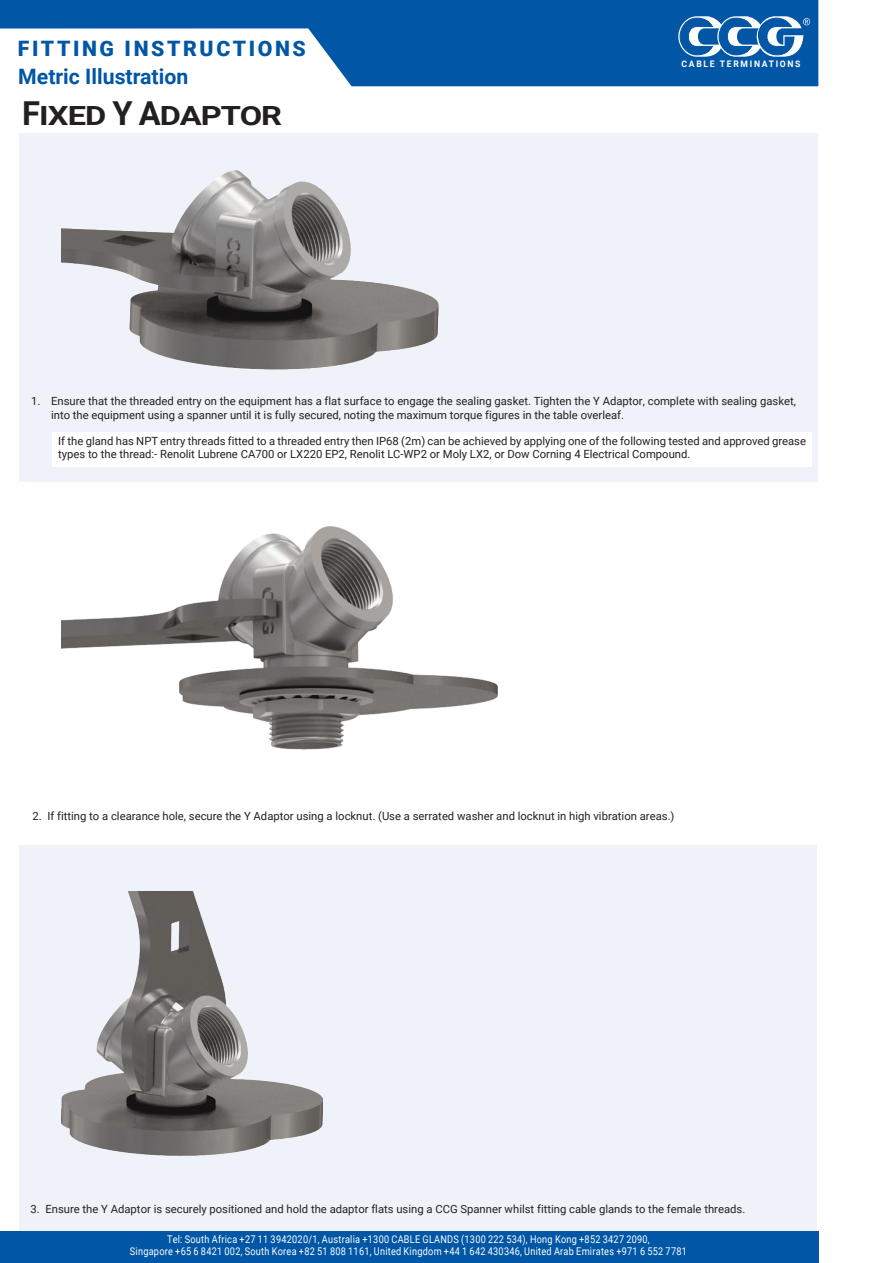
<style>
.page{position:relative;width:893px;height:1263px;background:#fff}
.page>*{position:absolute;margin:0;border:0;box-sizing:border-box;transform-origin:0 0}
.t1{font:700 26.4px "Roboto";letter-spacing:-.03em;color:#231f20;scale:1.24 1}
.t2{font:900 21.3px "Roboto";letter-spacing:.125em;color:#0157a5}
.t3{font:700 21.3px "Roboto";color:#0157a5}
.t4{font:11.25px/13.5px "Roboto";color:#231f20}
.t5{font:10.65px/12px "Roboto";letter-spacing:.03em;color:#fff;text-align:center;scale:.86 1}
.t6{font:700 9px "Roboto";letter-spacing:.195em;color:#fff;scale:.95 1}
.s1{font-size:33px}
</style>
<div class="page">
<div style="left:0;top:1231px;width:818px;height:32px;background:#0157a5"></div>
<svg style="left:0;top:0;width:818px;height:86px;fill:#0157a5"></svg>
<svg style="left:678px;top:16px;width:132px;height:41px"></svg>
<div style="left:19px;top:133px;width:799px;height:348px;background:#eff2f9"></div>
<div style="left:19px;top:845px;width:798px;height:386px;background:#eff2f9"></div>
<img style="left:61px;top:171px;width:377px;height:198px">
<img style="left:61px;top:527px;width:437px;height:223px">
<img style="left:61px;top:892px;width:262px;height:263px">
<div style="left:52px;top:432px;width:760px;height:34px;background:#fff"></div>
<h2 class="t2" style="left:18px;top:34px;width:289px">FITTING INSTRUCTIONS</h2>
<h2 class="t3" style="left:18px;top:61px;width:172px">Metric Illustration</h2>
<h1 class="t1" style="left:22px;top:97px;width:211px"><span class="s1">F</span>IXED <span class="s1">Y A</span>DAPTOR</h1>
<p class="t6" style="left:682px;top:58px;width:127px">CABLE TERMINATIONS</p>
<p class="t4" style="left:51px;top:394px;width:746px;text-indent:-20px">1. Ensure that the threaded entry on the equipment has a flat surface to engage the sealing gasket. Tighten the Y Adaptor, complete with sealing gasket, into the equipment using a spanner until it is fully secured, noting the maximum torque figures in the table overleaf.</p>
<p class="t4" style="left:58px;top:434px;width:749px">If the gland has NPT entry threads fitted to a threaded entry then IP68 (2m) can be achieved by applying one of the following tested and approved grease types to the thread:- Renolit Lubrene CA700 or LX220 EP2, Renolit LC-WP2 or Moly LX2, or Dow Corning 4 Electrical Compound.</p>
<p class="t4" style="left:33px;top:808px;width:643px">2. If fitting to a clearance hole, secure the Y Adaptor using a locknut. (Use a serrated washer and locknut in high vibration areas.)</p>
<p class="t4" style="left:31px;top:1202px;width:716px">3. Ensure the Y Adaptor is securely positioned and hold the adaptor flats using a CCG Spanner whilst fitting cable glands to the female threads.</p>
<p class="t5" style="left:130px;top:1232px;width:649px">Tel: South Africa +27 11 3942020/1, Australia +1300 CABLE GLANDS (1300 222 534), Hong Kong +852 3427 2090,<br>Singapore +65 6 8421 002, South Korea +82 51 808 1161, United Kingdom +44 1 642 430346, United Arab Emirates +971 6 552 7781</p>
</div>
